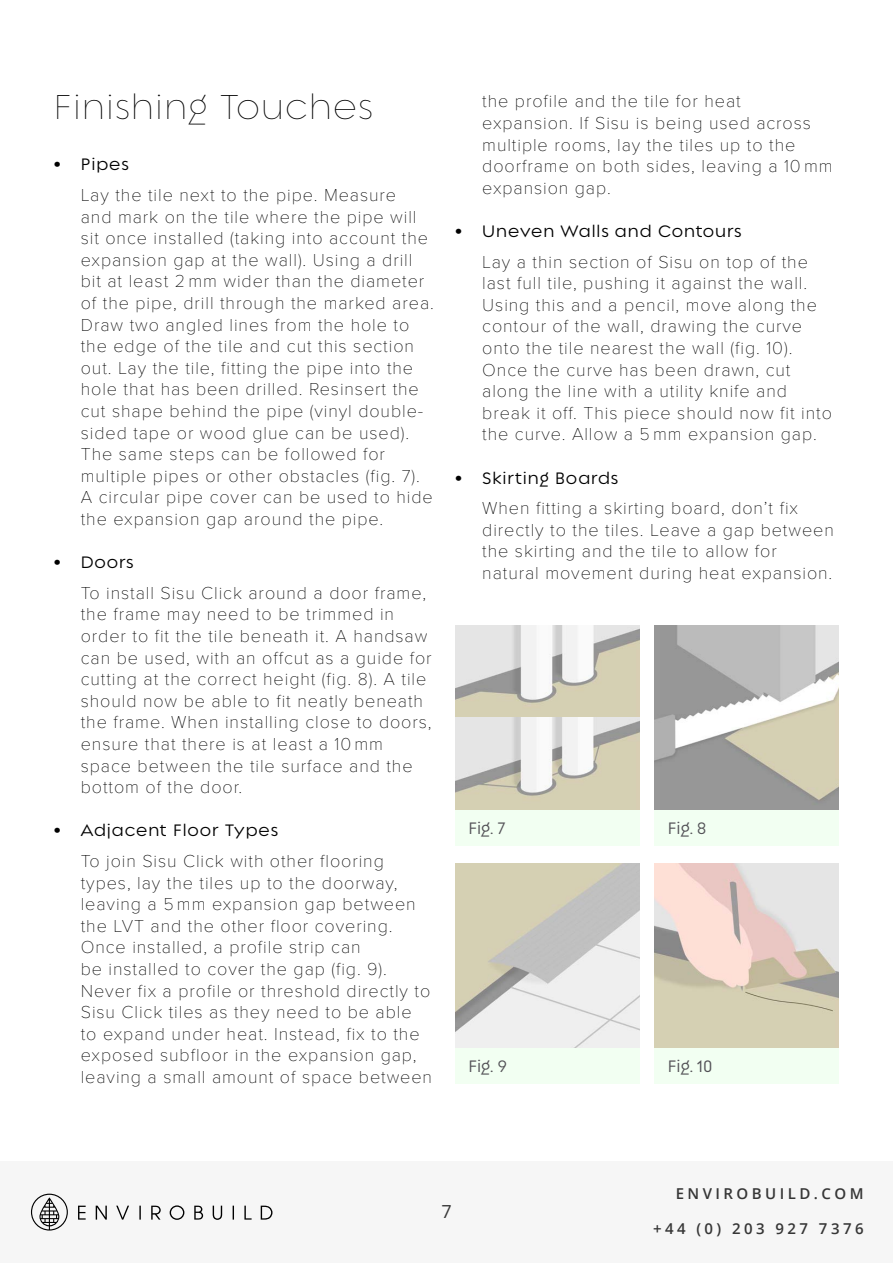
<style>
.page{position:relative;width:893px;height:1263px;background:#fff}
.page>*{position:absolute;margin:0;border:0;box-sizing:border-box;transform-origin:0 0}
.t1{font:200 37.5px "Regulator Nova";letter-spacing:.05em;color:#000}
.t2{font:100 18px/21.6px "Proxima Nova T";letter-spacing:.05em;color:#000}
.t3{font:500 18px "Regulator Nova";letter-spacing:.05em;color:#000}
.t4{font:500 18px "Regulator Nova";color:#525156}
.t5{font:18px "Open Sans";color:#373737}
.t6{font:600 15px "Open Sans";letter-spacing:.23em;color:#363636}
</style>
<div class="page">
<div style="left:455px;top:809px;width:184px;height:36px;background:#f2fff2"></div>
<div style="left:455px;top:1047px;width:184px;height:36px;background:#f2fff2"></div>
<div style="left:655px;top:809px;width:184px;height:36px;background:#f2fff2"></div>
<div style="left:655px;top:1047px;width:184px;height:36px;background:#f2fff2"></div>
<img style="left:455px;top:625px;width:184px;height:184px">
<img style="left:655px;top:625px;width:184px;height:184px">
<img style="left:455px;top:863px;width:184px;height:184px">
<img style="left:655px;top:863px;width:184px;height:184px">
<div style="left:0;top:1161px;width:893px;height:102px;background:#f6f6f6"></div>
<svg style="left:31px;top:1194px;width:241px;height:36px"></svg>
<h1 class="t1" style="left:54px;top:87px;width:320px">Finishing Touches</h1>
<p class="t3" style="left:54px;top:155px;width:77px">• Pipes</p>
<p class="t2" style="left:81px;top:183px;width:355px">Lay the tile next to the pipe. Measure<br>and mark on the tile where the pipe will sit once installed (taking into account the expansion gap at the wall). Using a drill bit at least 2 mm wider than the diameter of the pipe, drill through the marked area.<br>Draw two angled lines from the hole to the edge of the tile and cut this section out. Lay the tile, fitting the pipe into the hole that has been drilled. Resinsert the cut shape behind the pipe (vinyl double&shy;sided tape or wood glue can be used).<br>The same steps can be followed for multiple pipes or other obstacles (fig. 7).<br>A circular pipe cover can be used to hide the expansion gap around the pipe.</p>
<p class="t3" style="left:54px;top:552px;width:81px">• Doors</p>
<p class="t2" style="left:81px;top:581px;width:352px">To install Sisu Click around a door frame, the frame may need to be trimmed in order to fit the tile beneath it. A handsaw can be used, with an offcut as a guide for cutting at the correct height (fig. 8). A tile should now be able to fit neatly beneath the frame. When installing close to doors, ensure that there is at least a 10 mm space between the tile surface and the bottom of the door.</p>
<p class="t3" style="left:54px;top:821px;width:226px">• Adjacent Floor Types</p>
<p class="t2" style="left:81px;top:849px;width:353px">To join Sisu Click with other flooring types, lay the tiles up to the doorway, leaving a 5 mm expansion gap between the LVT and the other floor covering.<br>Once installed, a profile strip can<br>be installed to cover the gap (fig. 9).<br>Never fix a profile or threshold directly to Sisu Click tiles as they need to be able<br>to expand under heat. Instead, fix to the exposed subfloor in the expansion gap, leaving a small amount of space between</p>
<p class="t2" style="left:482px;top:89px;width:352px">the profile and the tile for heat expansion. If Sisu is being used across multiple rooms, lay the tiles up to the doorframe on both sides, leaving a 10 mm expansion gap.</p>
<p class="t3" style="left:455px;top:221px;width:288px">• Uneven Walls and Contours</p>
<p class="t2" style="left:482px;top:250px;width:351px">Lay a thin section of Sisu on top of the last full tile, pushing it against the wall.<br>Using this and a pencil, move along the contour of the wall, drawing the curve onto the tile nearest the wall (fig. 10).<br>Once the curve has been drawn, cut along the line with a utility knife and break it off. This piece should now fit into the curve. Allow a 5 mm expansion gap.</p>
<p class="t3" style="left:455px;top:468px;width:165px">• Skirting Boards</p>
<p class="t2" style="left:482px;top:496px;width:353px">When fitting a skirting board, don’t fix directly to the tiles. Leave a gap between the skirting and the tile to allow for natural movement during heat expansion.</p>
<p class="t4" style="left:468px;top:818px;width:38px">Fig. 7</p>
<p class="t4" style="left:468px;top:1056px;width:40px">Fig. 9</p>
<p class="t4" style="left:668px;top:818px;width:40px">Fig. 8</p>
<p class="t4" style="left:668px;top:1056px;width:46px">Fig. 10</p>
<p class="t5" style="left:441px;top:1199px;width:12px">7</p>
<p class="t6" style="left:676px;top:1183px;width:189px">ENVIROBUILD.COM</p>
<p class="t6" style="left:653px;top:1218px;width:212px">+44 (0) 203 927 7376</p>
</div>
